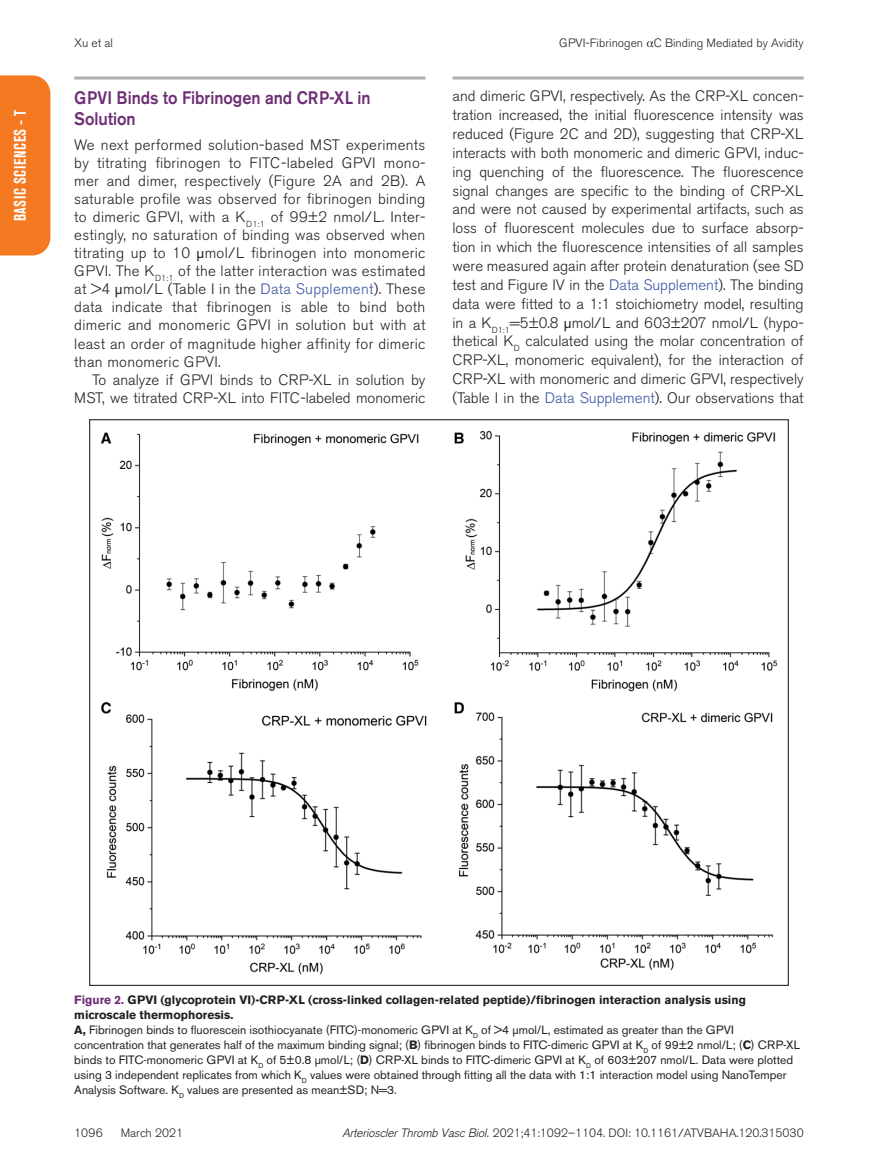
<style>
.page{position:relative;width:878px;height:1175px;background:#fff}
.page>*{position:absolute;margin:0;border:0;box-sizing:border-box;transform-origin:0 0}
.t1{font:500 18px/21.1px "Akzidenz Grotesk BE";color:#6e2f76;scale:.9 1}
.t2{font:700 condensed 16.5px "Akzidenz Grotesk BE";letter-spacing:.045em;color:#fff;scale:.9 1}
.t3{font:300 15px/18.9px "Akzidenz Grotesk BE";color:#231f20;text-align:justify}
.t4{font:12px/15px "Akzidenz Grotesk BE";color:#231f20}
.t5{font:300 12px "Akzidenz Grotesk BE";color:#231f20}
.s1{font-family:"Gandhari Unicode";font-weight:400}
.s2{font-weight:400}
.s3{color:#3a53a3}
.s4{font-weight:700;color:#6e2f76}
.s5{font-weight:700}
.s6{font-family:"Akzidenz Grotesk";font-style:italic}
</style>
<div class="page">
<svg style="left:74px;top:76px;width:351px;height:4px"></svg>
<svg style="left:452px;top:76px;width:351px;height:4px"></svg>
<div style="left:0;top:75px;width:50px;height:180px;background:#f47921"></div>
<svg style="left:89px;top:419px;width:700px;height:567px"></svg>
<p class="t2" style="left:11px;top:221px;width:125px;rotate:-90deg">BASIC SCIENCES - T</p>
<p class="t5" style="left:74px;top:36px;width:40px">Xu et al</p>
<p class="t5" style="left:559px;top:36px;width:246px">GPVI-Fibrinogen <span class="s1">α</span>C Binding Mediated by Avidity</p>
<p class="t1" style="left:74px;top:87px;width:331px">GPVI Binds to Fibrinogen and CRP-XL in<br>Solution</p>
<p class="t3" style="left:74px;top:136px;width:353px;line-height:18.1px">We next performed solution-based MST experiments by titrating fibrinogen to FITC-labeled GPVI mono&shy;mer and dimer, respectively (Figure 2A and 2B). A saturable profile was observed for fibrinogen binding to dimeric GPVI, with a K<sub>D1:1</sub> of 99±2 nmol/L. Inter&shy;estingly, no saturation of binding was observed when titrating up to 10 <span class="s2">μ</span>mol/L fibrinogen into monomeric GPVI. The K<sub>D1:1</sub> of the latter interaction was estimated at &gt;4 <span class="s2">μ</span>mol/L (Table I in the <span class="s3">Data Supplement</span>). These data indicate that fibrinogen is able to bind both dimeric and monomeric GPVI in solution but with at least an order of magnitude higher affinity for dimeric than monomeric GPVI.</p>
<p class="t3" style="left:74px;top:371px;width:353px;line-height:18.1px;text-align:right">To analyze if GPVI binds to CRP-XL in solution by<br>MST, we titrated CRP-XL into FITC-labeled monomeric</p>
<p class="t3" style="left:452px;top:87px;width:353px">and dimeric GPVI, respectively. As the CRP-XL concen&shy;tration increased, the initial fluorescence intensity was reduced (Figure 2C and 2D), suggesting that CRP-XL interacts with both monomeric and dimeric GPVI, induc&shy;ing quenching of the fluorescence. The fluorescence signal changes are specific to the binding of CRP-XL and were not caused by experimental artifacts, such as loss of fluorescent molecules due to surface absorp&shy;tion in which the fluorescence intensities of all samples were measured again after protein denaturation (see SD test and Figure IV in the <span class="s3">Data Supplement</span>). The binding data were fitted to a 1:1 stoichiometry model, resulting in a K<sub>D1:1</sub>=5±0.8 <span class="s2">μ</span>mol/L and 603±207 nmol/L (hypo&shy;thetical K<sub>D</sub> calculated using the molar concentration of CRP-XL, monomeric equivalent), for the interaction of CRP-XL with monomeric and dimeric GPVI, respectively (Table I in the <span class="s3">Data Supplement</span>). Our observations that</p>
<p class="t4" style="left:74px;top:992px;width:727px"><span class="s4">Figure 2.</span> <span class="s5">GPVI (glycoprotein VI)-CRP-XL (cross-linked collagen-related peptide)/fibrinogen interaction analysis using microscale thermophoresis.<br>A,</span> Fibrinogen binds to fluorescein isothiocyanate (FITC)-monomeric GPVI at K<sub>D</sub> of &gt;4 μmol/L, estimated as greater than the GPVI concentration that generates half of the maximum binding signal; (<span class="s5">B</span>) fibrinogen binds to FITC-dimeric GPVI at K<sub>D</sub> of 99±2 nmol/L; (<span class="s5">C</span>) CRP-XL binds to FITC-monomeric GPVI at K<sub>D</sub> of 5±0.8 μmol/L; (<span class="s5">D</span>) CRP-XL binds to FITC-dimeric GPVI at K<sub>D</sub> of 603±207 nmol/L. Data were plotted using 3 independent replicates from which K<sub>D</sub> values were obtained through fitting all the data with 1:1 interaction model using NanoTemper Analysis Software. K<sub>D</sub> values are presented as mean±SD; N=3.</p>
<p class="t5" style="left:74px;top:1126px;width:30px">1096</p>
<p class="t5" style="left:121px;top:1126px;width:64px">March 2021</p>
<p class="t5" style="left:342px;top:1126px;width:463px"><span class="s6">Arterioscler Thromb Vasc Biol.</span> 2021;41:1092–1104. DOI: 10.1161/ATVBAHA.120.315030</p>
</div>
